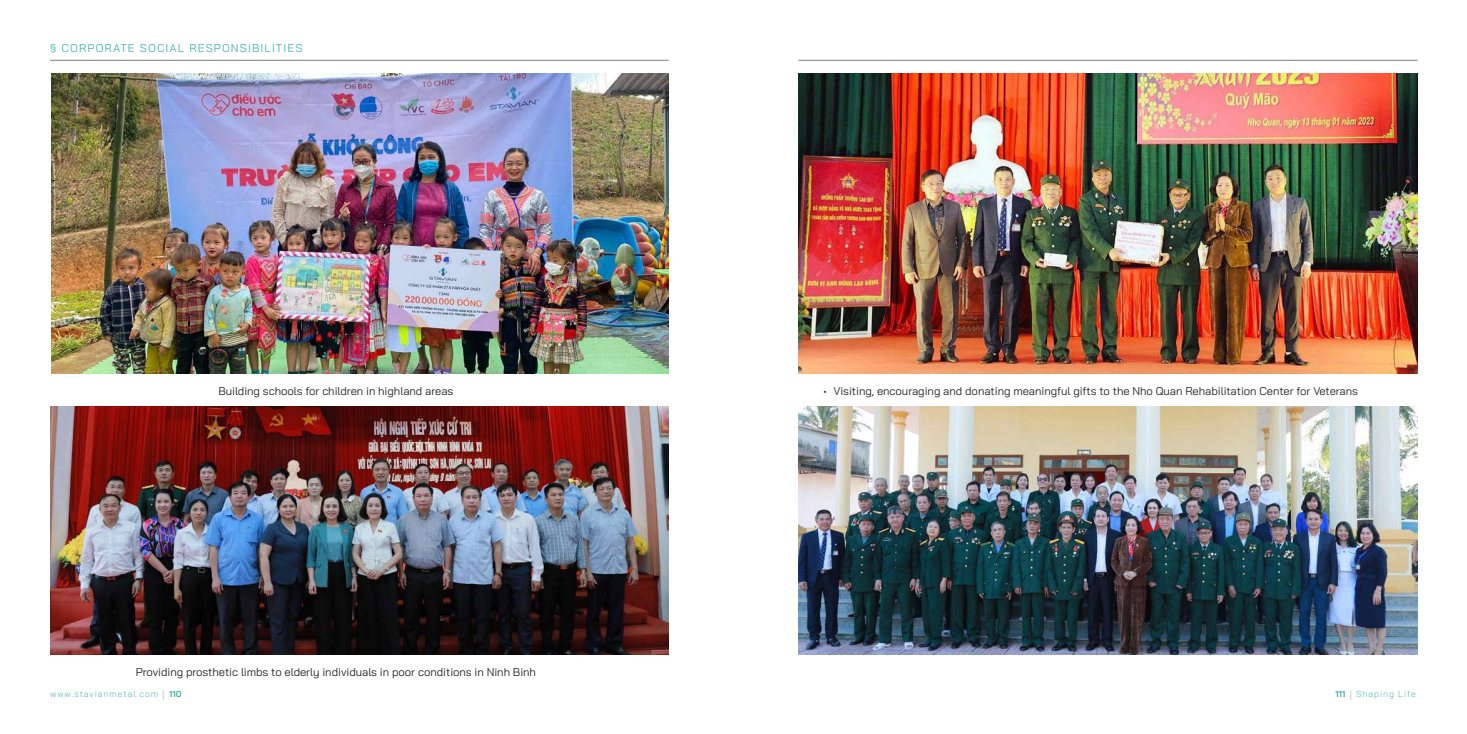
<style>
.page{position:relative;width:1467px;height:734px;background:#fff}
.page>*{position:absolute;margin:0;border:0;box-sizing:border-box;transform-origin:0 0}
.t1{font:11.25px "Stavian";letter-spacing:-.005em;color:#262626}
.t2{font:11.25px "Stavian";letter-spacing:.1em;color:#49b4af}
.t3{font:300 8.75px "Stavian";letter-spacing:.11em;color:#49b4af}
.t4{font:700 8.75px "Stavian";color:#49b4af}
.s1{font-weight:700}
</style>
<div class="page">
<img style="left:50px;top:406px;width:619px;height:248px">
<img style="left:51px;top:73px;width:618px;height:300px">
<hr style="left:50px;top:60px;width:619px;height:1px;background:#7d7d7d">
<img style="left:798px;top:73px;width:620px;height:300px">
<img style="left:798px;top:406px;width:620px;height:248px">
<hr style="left:798px;top:60px;width:620px;height:1px;background:#7d7d7d">
<p class="t2" style="left:50px;top:39px;width:254px">§ CORPORATE SOCIAL RESPONSIBILITIES</p>
<p class="t1" style="left:218px;top:381px;width:236px">Building schools for children in highland areas</p>
<p class="t1" style="left:136px;top:662px;width:402px">Providing prosthetic limbs to elderly individuals in poor conditions in Ninh Binh</p>
<p class="t1" style="left:823px;top:381px;width:536px">• Visiting, encouraging and donating meaningful gifts to the Nho Quan Rehabilitation Center for Veterans</p>
<p class="t3" style="left:50px;top:686px;width:110px">www.stavianmetal.com</p>
<p class="t4" style="left:169px;top:689px;width:14px">110</p>
<p class="t3" style="left:1335px;top:686px;width:82px"><span class="s1">111</span> Shaping Life</p>
</div>
